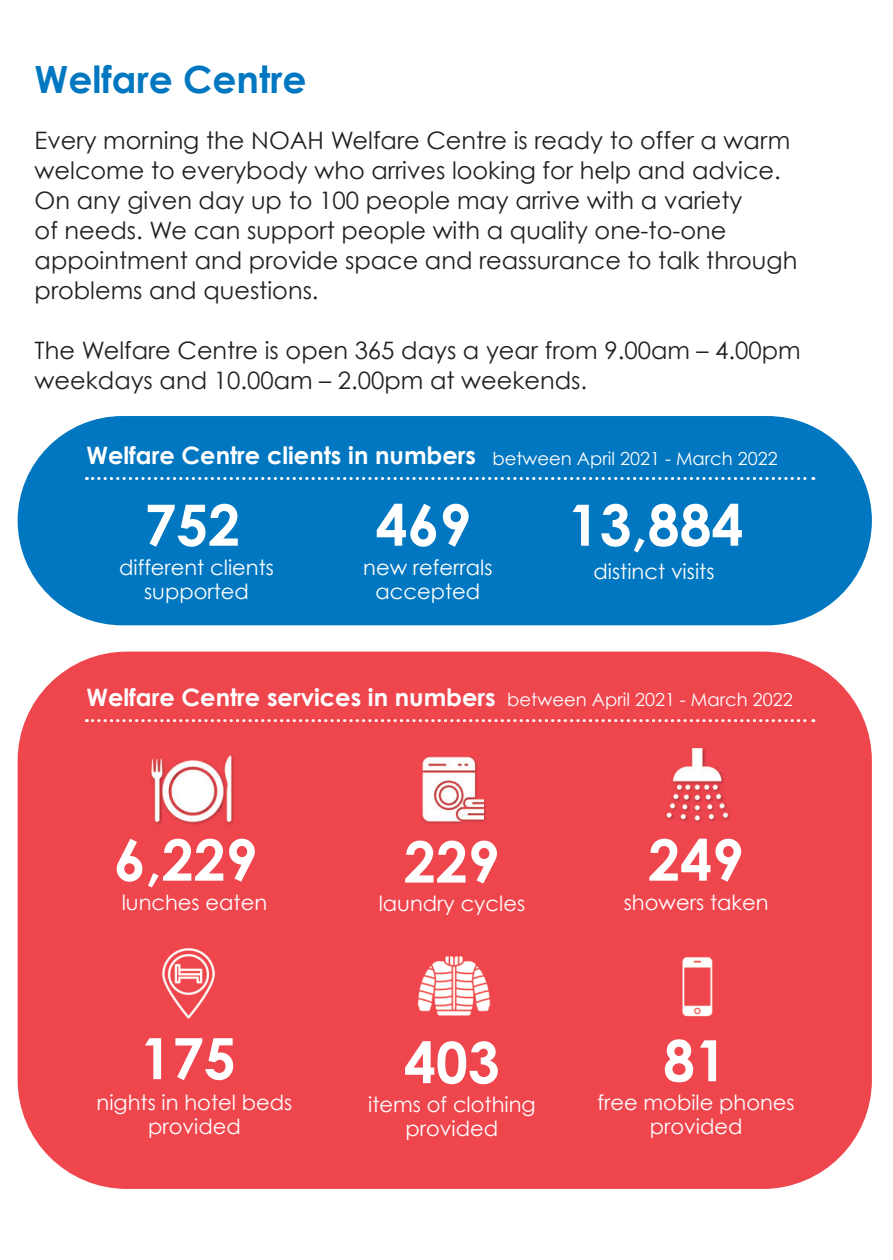
<style>
.page{position:relative;width:893px;height:1260px;background:#fff}
.page>*{position:absolute;margin:0;border:0;box-sizing:border-box;transform-origin:0 0}
.t1{font:700 57px "Century Gothic";color:#fff}
.t2{font:700 37.5px "Century Gothic";color:#0077c0}
.t3{font:24px/30px "Century Gothic";color:#231f20}
.t4{font:700 24px "Century Gothic";color:#fff}
.t5{font:21px/24px "Century Gothic";color:#fff;text-align:center}
.t6{font:18px "Century Gothic";color:#fff}
</style>
<div class="page">
<div style="left:18px;top:416px;width:853px;height:209px;background:#0077c0;border-radius:105px"></div>
<svg style="left:86px;top:477px;width:727px;height:3px"></svg>
<div style="left:18px;top:651px;width:853px;height:537px;background:#ef464e;border-radius:109px"></div>
<svg style="left:86px;top:719px;width:727px;height:3px"></svg>
<img style="left:162px;top:948px;width:54px;height:71px">
<img style="left:417px;top:956px;width:74px;height:60px">
<img style="left:151px;top:755px;width:83px;height:70px">
<img style="left:483px;top:799px;width:3px;height:23px">
<img style="left:422px;top:756px;width:61px;height:68px">
<img style="left:665px;top:748px;width:65px;height:74px">
<img style="left:682px;top:957px;width:31px;height:60px">
<h2 class="t2" style="left:35px;top:56px;width:273px">Welfare Centre</h2>
<p class="t3" style="left:35px;top:125px;width:763px">Every morning the NOAH Welfare Centre is ready to offer a warm welcome to everybody who arrives looking for help and advice.<br>On any given day up to 100 people may arrive with a variety<br>of needs. We can support people with a quality one-to-one appointment and provide space and reassurance to talk through problems and questions.</p>
<p class="t3" style="left:35px;top:335px;width:767px">The Welfare Centre is open 365 days a year from 9.00am – 4.00pm weekdays and 10.00am – 2.00pm at weekends.</p>
<p class="t4" style="left:86px;top:440px;width:391px">Welfare Centre clients in numbers</p>
<h1 class="t1" style="left:144px;top:489px;width:97px">752</h1>
<p class="t5" style="left:119px;top:554px;width:156px">different clients supported</p>
<p class="t6" style="left:492px;top:447px;width:287px">between April 2021 - March 2022</p>
<h1 class="t1" style="left:375px;top:489px;width:97px">469</h1>
<p class="t5" style="left:363px;top:554px;width:131px">new referrals accepted</p>
<h1 class="t1" style="left:567px;top:489px;width:177px">13,884</h1>
<p class="t5" style="left:593px;top:559px;width:122px">distinct visits</p>
<p class="t4" style="left:86px;top:682px;width:410px">Welfare Centre services in numbers</p>
<p class="t6" style="left:507px;top:689px;width:287px">between April 2021 - March 2022</p>
<h1 class="t1" style="left:114px;top:824px;width:145px">6,229</h1>
<p class="t5" style="left:122px;top:889px;width:147px">lunches eaten</p>
<h1 class="t1" style="left:140px;top:1022px;width:97px">175</h1>
<p class="t5" style="left:96px;top:1090px;width:197px">nights in hotel beds provided</p>
<h1 class="t1" style="left:404px;top:826px;width:97px">229</h1>
<p class="t5" style="left:378px;top:891px;width:148px">laundry cycles</p>
<h1 class="t1" style="left:404px;top:1026px;width:97px">403</h1>
<p class="t5" style="left:368px;top:1091px;width:169px">items of clothing provided</p>
<h1 class="t1" style="left:647px;top:824px;width:97px">249</h1>
<p class="t5" style="left:623px;top:889px;width:146px">showers taken</p>
<h1 class="t1" style="left:662px;top:1024px;width:65px">81</h1>
<p class="t5" style="left:597px;top:1090px;width:199px">free mobile phones provided</p>
</div>
